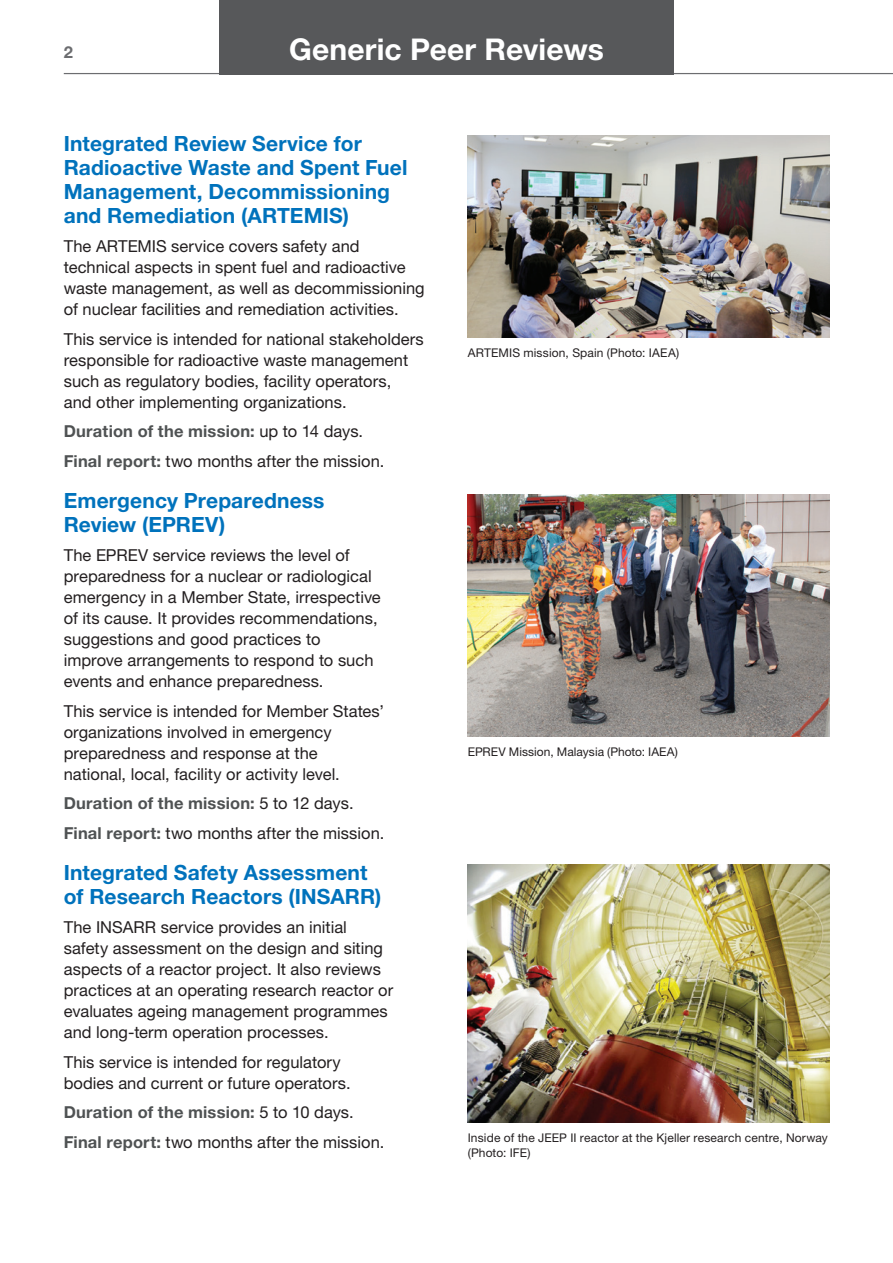
<style>
.page{position:relative;width:893px;height:1263px;background:#fff}
.page>*{position:absolute;margin:0;border:0;box-sizing:border-box;transform-origin:0 0}
.t1{font:700 30px "Helvetica Neue LTW1 G";letter-spacing:.005em;color:#fff}
.subhead{font:700 21px/24px "Helvetica Neue LTW1 G";letter-spacing:.005em;color:#0072bc}
.t2{font:16.5px/21px "Helvetica Neue LTW1 G";color:#231f20}
.t3{font:700 16.5px "Helvetica Neue LTW1 G";letter-spacing:.01em;color:#4f5253}
.t4{font:700 16.5px "Helvetica Neue LTW1 G";color:#6c6d70}
.t5{font:12px/15px "Helvetica Neue LTW1 G";letter-spacing:.01em;color:#231f20}
.s1{font-weight:400;color:#231f20}
.s2{font-weight:700;color:#4f5253}
</style>
<div class="page">
<hr style="left:64px;top:73px;width:829px;height:1px;background:#6c6d70">
<img style="left:468px;top:135px;width:361px;height:202px">
<img style="left:468px;top:494px;width:361px;height:243px">
<img style="left:468px;top:864px;width:361px;height:258px">
<div style="left:219px;top:0;width:455px;height:74px;background:#57585a"></div>
<p class="t4" style="left:64px;top:42px;width:11px">2</p>
<p class="t1" style="left:289px;top:31px;width:316px">Generic Peer Reviews</p>
<p class="subhead" style="left:64px;top:131px;width:345px">Integrated Review Service for<br>Radioactive Waste and Spent Fuel<br>Management, Decommissioning and Remediation (ARTEMIS)</p>
<p class="t2" style="left:64px;top:236px;width:362px">The ARTEMIS service covers safety and technical aspects in spent fuel and radioactive waste management, as well as decommissioning of nuclear facilities and remediation activities.</p>
<p class="t2" style="left:64px;top:328px;width:362px">This service is intended for national stakeholders responsible for radioactive waste management such as regulatory bodies, facility operators,<br>and other implementing organizations.</p>
<p class="t3" style="left:64px;top:421px;width:301px">Duration of the mission: <span class="s1">up to 14 days.</span></p>
<p class="t2" style="left:64px;top:450px;width:322px"><span class="s2">Final report:</span> two months after the mission.</p>
<p class="subhead" style="left:64px;top:488px;width:262px">Emergency Preparedness<br>Review (EPREV)</p>
<p class="t2" style="left:64px;top:545px;width:319px">The EPREV service reviews the level of preparedness for a nuclear or radiological emergency in a Member State, irrespective of its cause. It provides recommendations, suggestions and good practices to improve arrangements to respond to such events and enhance preparedness.</p>
<p class="t2" style="left:64px;top:700px;width:322px">This service is intended for Member States’ organizations involved in emergency preparedness and response at the national, local, facility or activity level.</p>
<p class="t3" style="left:64px;top:793px;width:291px">Duration of the mission: <span class="s1">5 to 12 days.</span></p>
<p class="t2" style="left:64px;top:822px;width:322px"><span class="s2">Final report:</span> two months after the mission.</p>
<p class="subhead" style="left:64px;top:860px;width:319px">Integrated Safety Assessment of Research Reactors (INSARR)</p>
<p class="t2" style="left:64px;top:917px;width:331px">The INSARR service provides an initial safety assessment on the design and siting aspects of a reactor project. It also reviews practices at an operating research reactor or evaluates ageing management programmes and long-term operation processes.</p>
<p class="t2" style="left:64px;top:1051px;width:288px">This service is intended for regulatory bodies and current or future operators.</p>
<p class="t3" style="left:64px;top:1102px;width:291px">Duration of the mission: <span class="s1">5 to 10 days.</span></p>
<p class="t2" style="left:64px;top:1131px;width:322px"><span class="s2">Final report:</span> two months after the mission.</p>
<p class="t5" style="left:468px;top:345px;width:213px">ARTEMIS mission, Spain (Photo: IAEA)</p>
<p class="t5" style="left:468px;top:744px;width:212px">EPREV Mission, Malaysia (Photo: IAEA)</p>
<p class="t5" style="left:468px;top:1130px;width:362px">Inside of the JEEP II reactor at the Kjeller research centre, Norway (Photo: IFE)</p>
</div>
